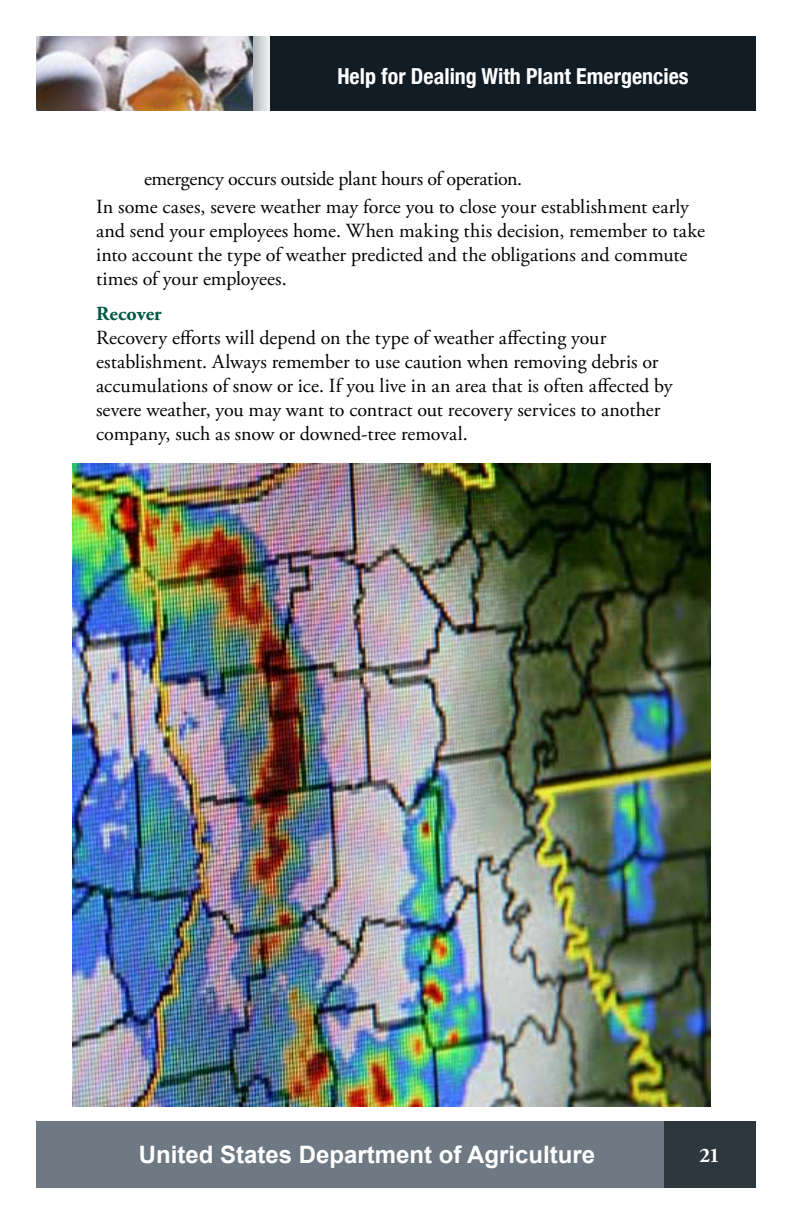
<style>
.page{position:relative;width:792px;height:1224px;background:#fff}
.page>*{position:absolute;margin:0;border:0;box-sizing:border-box;transform-origin:0 0}
.t1{font:700 24px "Arial";color:#fff}
.t2{font:700 condensed 22px "Helvetica Neue";color:#fff}
.t3{font:700 20.8px "Adobe Garamond Pro";color:#fff}
.t4{font:20px/24px "Adobe Garamond Pro";letter-spacing:-.005em;color:#000}
.t5{font:700 20px "Adobe Garamond Pro";letter-spacing:.01em;color:#005941}
</style>
<div class="page">
<div style="left:36px;top:36px;width:720px;height:75px;background:#111c24"></div>
<svg style="left:253px;top:36px;width:17px;height:75px"></svg>
<img style="left:36px;top:36px;width:217px;height:75px">
<svg style="left:36px;top:1122px;width:720px;height:66px;background:#65707b"></svg>
<img style="left:72px;top:463px;width:639px;height:644px">
<p class="t2" style="left:337px;top:63px;width:353px">Help for Dealing With Plant Emergencies</p>
<p class="t4" style="left:96px;top:166px;width:594px;line-height:27.6px;text-indent:48px">emergency occurs outside plant hours of operation.<br>In some cases, severe weather may force you to close your establishment early</p>
<p class="t4" style="left:96px;top:219px;width:611px">and send your employees home. When making this decision, remember to take into account the type of weather predicted and the obligations and commute times of your employees.</p>
<h5 class="t5" style="left:96px;top:302px;width:67px">Recover</h5>
<p class="t4" style="left:96px;top:326px;width:578px">Recovery efforts will depend on the type of weather affecting your establishment. Always remember to use caution when removing debris or accumulations of snow or ice. If you live in an area that is often affected by severe weather, you may want to contract out recovery services to another company, such as snow or downed-tree removal.</p>
<p class="t1" style="left:139px;top:1138px;width:458px">United States Department of Agriculture</p>
<p class="t3" style="left:699px;top:1144px;width:22px">21</p>
</div>
